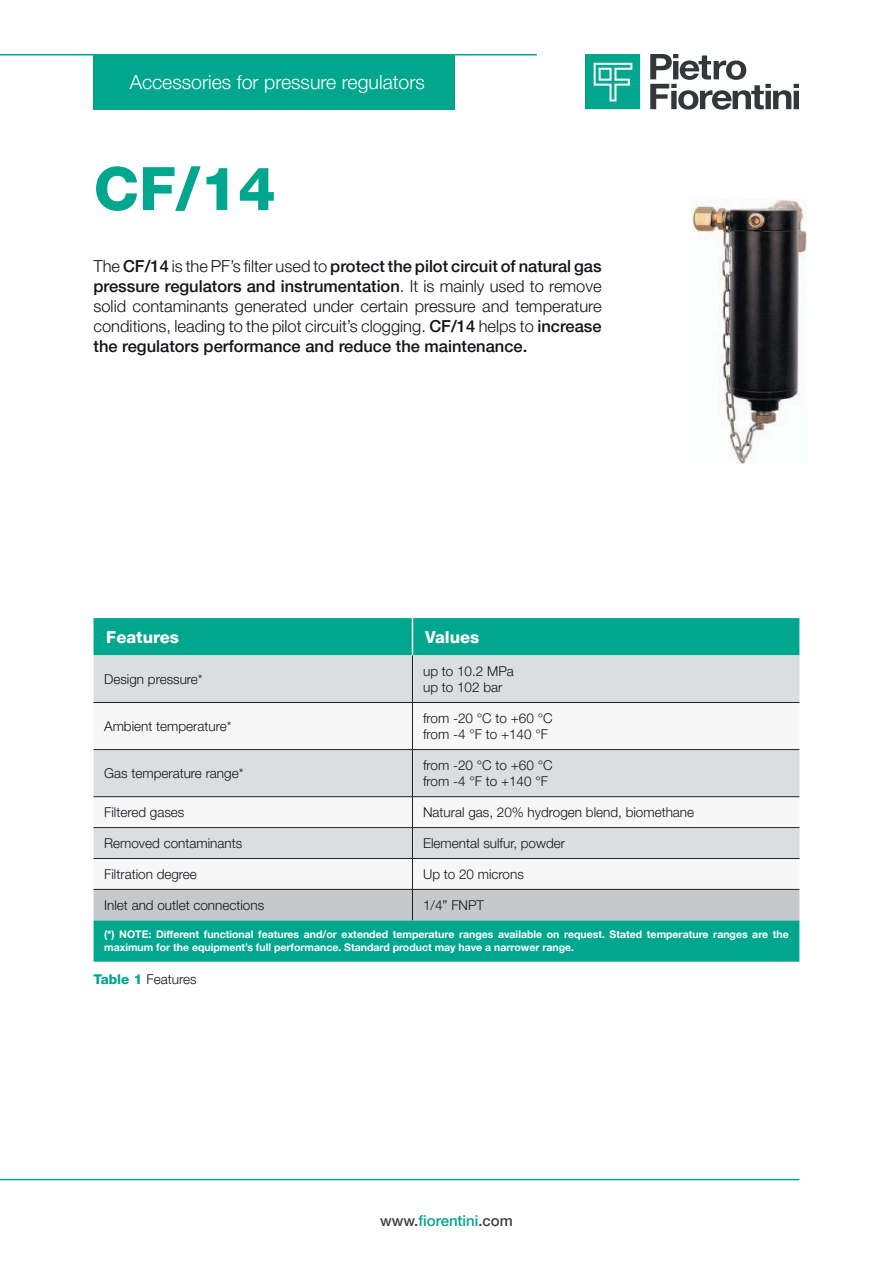
<style>
.page{position:relative;width:893px;height:1263px;background:#fff}
.page>*{position:absolute;margin:0;border:0;box-sizing:border-box;transform-origin:0 0}
.Titolo_Capitolo{font:800 60px "Helvetica Neue LT Pro";color:#00a78e}
.t1{font:300 19.5px "Helvetica Neue LT Pro";color:#fff}
.Testo{font:300 16.5px/19.8px "Helvetica Neue LT Pro";color:#121418;text-align:justify}
.titoli_tabella_bianc{font:800 16.5px "Helvetica Neue LT Pro";color:#fff}
.titoletto_technische{font:500 15px "Helvetica Neue LT Pro";color:#00a78e}
.testo_tabella{font:300 13.5px "Helvetica Neue LT Pro";color:#121418}
.testo_tabella-2{font:700 10.5px/12.6px "Helvetica Neue LT Pro";color:#fff}
.s1{font-weight:500}
.s2{font-weight:800;color:#00a78e}
.s3{color:#414243}
</style>
<div class="page">
<hr style="left:0;top:54px;width:537px;height:2px;background:#00a78e">
<hr style="left:0;top:1179px;width:799px;height:1px;background:#00a78e">
<svg style="left:650px;top:54px;width:149px;height:56px"></svg>
<svg style="left:585px;top:54px;width:55px;height:55px;background:#25b39e"></svg>
<div style="left:94px;top:55px;width:361px;height:55px;background:#00a78e"></div>
<img style="left:692px;top:199px;width:114px;height:264px">
<div style="left:94px;top:618px;width:705px;height:344px;background:#00a78e"></div>
<div style="left:94px;top:655px;width:705px;height:47px;background:#dcdddf"></div>
<svg style="left:94px;top:703px;width:705px;height:186px"></svg>
<div style="left:94px;top:890px;width:705px;height:30px;background:#c7c8ca"></div>
<hr style="left:412px;top:618px;width:1px;height:37px;background:#fff">
<hr style="left:412px;top:655px;width:1px;height:47px;background:#231f20">
<hr style="left:94px;top:702px;width:318px;height:1px;background:#231f20">
<hr style="left:412px;top:702px;width:387px;height:1px;background:#231f20">
<hr style="left:412px;top:703px;width:1px;height:46px;background:#231f20">
<hr style="left:94px;top:749px;width:318px;height:1px;background:#231f20">
<hr style="left:412px;top:749px;width:387px;height:1px;background:#231f20">
<hr style="left:412px;top:750px;width:1px;height:46px;background:#231f20">
<hr style="left:94px;top:796px;width:318px;height:1px;background:#231f20">
<hr style="left:412px;top:796px;width:387px;height:1px;background:#231f20">
<hr style="left:412px;top:797px;width:1px;height:30px;background:#231f20">
<hr style="left:94px;top:827px;width:318px;height:1px;background:#231f20">
<hr style="left:412px;top:827px;width:387px;height:1px;background:#231f20">
<hr style="left:412px;top:828px;width:1px;height:30px;background:#231f20">
<hr style="left:94px;top:858px;width:318px;height:1px;background:#231f20">
<hr style="left:412px;top:858px;width:387px;height:1px;background:#231f20">
<hr style="left:412px;top:859px;width:1px;height:30px;background:#231f20">
<hr style="left:94px;top:889px;width:318px;height:1px;background:#231f20">
<hr style="left:412px;top:889px;width:387px;height:1px;background:#231f20">
<hr style="left:412px;top:889px;width:1px;height:31px;background:#231f20">
<h2 class="t1" style="left:130px;top:70px;width:297px">Accessories for pressure regulators</h2>
<p class="Titolo_Capitolo" style="left:94px;top:153px;width:184px">CF/14</p>
<p class="Testo" style="left:94px;top:256px;width:510px">The <span class="s1">CF/14</span> is the PF’s filter used to <span class="s1">protect the pilot circuit of natural gas pressure regulators and instrumentation</span>. It is mainly used to remove solid contaminants generated under certain pressure and temperature conditions, leading to the pilot circuit’s clogging. <span class="s1">CF/14</span> helps to <span class="s1">increase the regulators performance and reduce the maintenance.</span></p>
<p class="titoli_tabella_bianc" style="left:106px;top:627px;width:74px">Features</p>
<p class="titoli_tabella_bianc" style="left:425px;top:627px;width:56px">Values</p>
<p class="testo_tabella" style="left:104px;top:671px;width:100px">Design pressure*</p>
<p class="testo_tabella" style="left:423px;top:663px;width:92px">up to 10.2 MPa</p>
<p class="testo_tabella" style="left:423px;top:679px;width:81px">up to 102 bar</p>
<p class="testo_tabella" style="left:104px;top:718px;width:129px">Ambient temperature*</p>
<p class="testo_tabella" style="left:104px;top:765px;width:141px">Gas temperature range*</p>
<p class="testo_tabella" style="left:423px;top:710px;width:131px">from -20 °C to +60 °C</p>
<p class="testo_tabella" style="left:423px;top:726px;width:126px">from -4 °F to +140 °F</p>
<p class="testo_tabella" style="left:423px;top:757px;width:131px">from -20 °C to +60 °C</p>
<p class="testo_tabella" style="left:423px;top:773px;width:126px">from -4 °F to +140 °F</p>
<p class="testo_tabella" style="left:104px;top:804px;width:82px">Filtered gases</p>
<p class="testo_tabella" style="left:423px;top:804px;width:273px">Natural gas, 20% hydrogen blend, biomethane</p>
<p class="testo_tabella" style="left:104px;top:835px;width:140px">Removed contaminants</p>
<p class="testo_tabella" style="left:423px;top:835px;width:144px">Elemental sulfur, powder</p>
<p class="testo_tabella" style="left:104px;top:866px;width:94px">Filtration degree</p>
<p class="testo_tabella" style="left:423px;top:866px;width:102px">Up to 20 microns</p>
<p class="testo_tabella" style="left:104px;top:896px;width:162px">Inlet and outlet connections</p>
<p class="testo_tabella" style="left:423px;top:896px;width:63px">1/4” FNPT</p>
<p class="testo_tabella-2" style="left:104px;top:928px;width:686px">(*) NOTE: Different functional features and/or extended temperature ranges available on request. Stated temperature ranges are the maximum for the equipment’s full performance. Standard product may have a narrower range.</p>
<p class="testo_tabella" style="left:94px;top:971px;width:105px"><span class="s2">Table 1</span> Features</p>
<p class="titoletto_technische" style="left:380px;top:1211px;width:134px"><span class="s3">www.</span>fiorentini<span class="s3">.com</span></p>
</div>
